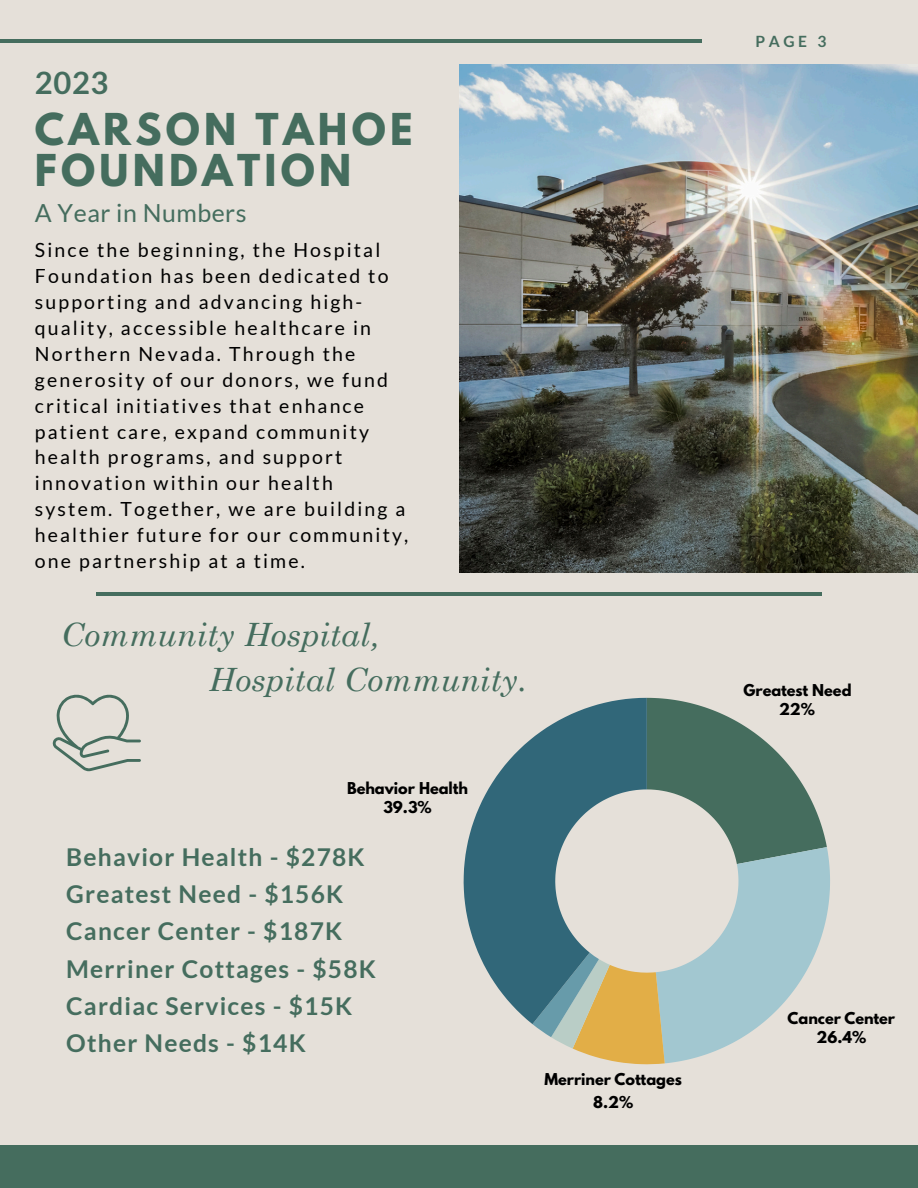
<style>
.page{position:relative;width:918px;height:1188px;background:#e5e0d9}
.page>*{position:absolute;margin:0;border:0;box-sizing:border-box;transform-origin:0 0}
.t1{font:700 38.85px/41.7px "League Spartan";letter-spacing:.11em;color:#456d5e}
.t2{font:italic 32.1px/44.2px "Century Schoolbook";color:#456d5e}
.t3{font:700 30.9px "Lato";color:#456d5e}
.t4{font:24.9px "Lato";letter-spacing:.02em;color:#456d5e}
.t5{font:700 24.6px/37.2px "Lato";letter-spacing:.05em;color:#456d5e}
.t6{font:19.5px/25.8px "Lato";letter-spacing:.11em;color:#000}
.t7{font:700 15.6px "Lato";color:#456d5e}
.t8{font:700 14.55px/18.9px "League Spartan";color:#000;text-align:center}
</style>
<div class="page">
<hr style="left:0;top:40px;width:701px;height:3px;background:#456d5e">
<hr style="left:96px;top:592px;width:726px;height:4px;background:#456d5e">
<div style="left:0;top:1146px;width:918px;height:42px;background:#456d5e"></div>
<svg style="left:532px;top:698px;width:298px;height:366px"></svg>
<svg style="left:464px;top:698px;width:183px;height:326px;fill:#316779"></svg>
<svg style="left:52px;top:694px;width:89px;height:77px"></svg>
<img style="left:459px;top:65px;width:459px;height:507px">
<h2 class="t3" style="left:35px;top:64px;width:75px">2023</h2>
<p class="t1" style="left:35px;top:113px;width:379px">CARSON TAHOE<br>FOUNDATION</p>
<p class="t4" style="left:35px;top:198px;width:213px">A Year in Numbers</p>
<p class="t6" style="left:35px;top:237px;width:375px">Since the beginning, the Hospital<br>Foundation has been dedicated to supporting and advancing high&shy;quality, accessible healthcare in<br>Northern Nevada. Through the generosity of our donors, we fund critical initiatives that enhance patient care, expand community health programs, and support innovation within our health system. Together, we are building a healthier future for our community, one partnership at a time.</p>
<h6 class="t2" style="left:209px;top:612px;width:320px;text-indent:-147px">Community Hospital,<br>Hospital Community.</h6>
<p class="t8" style="left:347px;top:781px;width:123px">Behavior Health<br>39.3%</p>
<h1 class="t5" style="left:66px;top:838px;width:311px">Behavior Health - $278K<br>Greatest Need - $156K<br>Cancer Center - $187K<br>Merriner Cottages - $58K<br>Cardiac Services - $15K<br>Other Needs - $14K</h1>
<p class="t8" style="left:544px;top:1070px;width:139px;line-height:22.5px">Merriner Cottages<br>8.2%</p>
<h5 class="t7" style="left:756px;top:31px;width:72px">PAGE 3</h5>
<p class="t8" style="left:744px;top:683px;width:109px">Greatest Need<br>22%</p>
<p class="t8" style="left:788px;top:1010px;width:109px">Cancer Center<br>26.4%</p>
</div>
